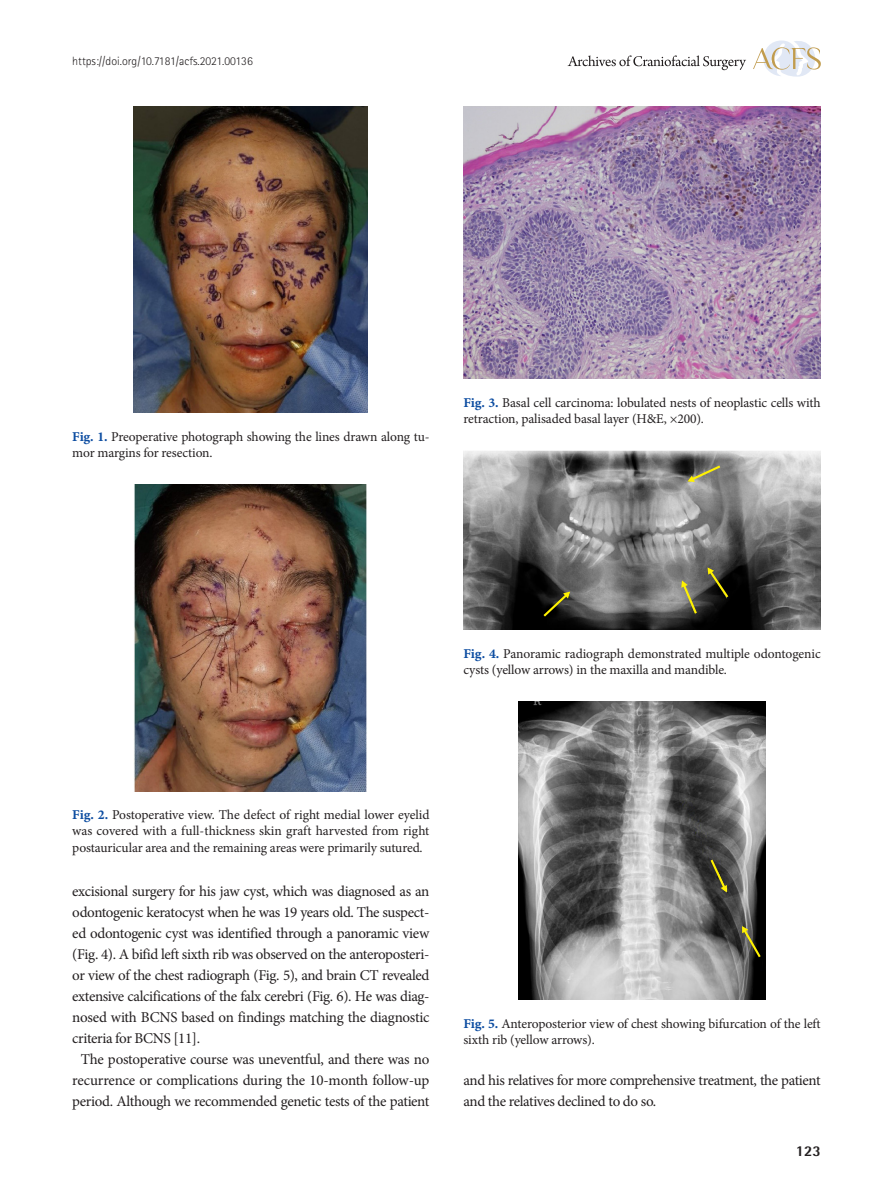
<style>
.page{position:relative;width:893px;height:1191px;background:#fff}
.page>*{position:absolute;margin:0;border:0;box-sizing:border-box;transform-origin:0 0}
.본문{font:15px/21px "Minion Pro";letter-spacing:-.025em;color:#231f20;text-align:justify}
.t1{font:800 15px "Rotis Semi Sans Std";color:#231f20}
.표그림제목{font:13.5px/16.2px "Minion Pro";letter-spacing:-.01em;color:#231f20}
.t2{font:300 12px "Rotis Sans Serif Std";color:#231f20}
.s1{font-family:"Minion Pro Bold Capt";color:#0d4da1}
</style>
<div class="page">
<svg style="left:753px;top:40px;width:68px;height:37px"></svg>
<svg style="left:568px;top:55px;width:178px;height:15px"></svg>
<img style="left:134px;top:106px;width:234px;height:306px">
<img style="left:463px;top:106px;width:358px;height:272px">
<img style="left:463px;top:451px;width:358px;height:178px">
<img style="left:134px;top:485px;width:233px;height:306px">
<img style="left:519px;top:702px;width:246px;height:297px">
<svg style="left:708px;top:567px;width:20px;height:30px"></svg>
<svg style="left:681px;top:580px;width:16px;height:33px"></svg>
<svg style="left:543px;top:591px;width:27px;height:25px"></svg>
<svg style="left:688px;top:465px;width:32px;height:17px"></svg>
<svg style="left:742px;top:926px;width:19px;height:31px"></svg>
<svg style="left:711px;top:859px;width:16px;height:33px"></svg>
<p class="t2" style="left:72px;top:54px;width:182px">https://doi.org/10.7181/acfs.2021.00136</p>
<p class="표그림제목" style="left:72px;top:428px;width:359px"><span class="s1">Fig. 1.</span> Preoperative photograph showing the lines drawn along tu&shy;mor margins for resection.</p>
<p class="표그림제목" style="left:463px;top:394px;width:359px"><span class="s1">Fig. 3.</span> Basal cell carcinoma: lobulated nests of neoplastic cells with retraction, palisaded basal layer (H&amp;E, ×200).</p>
<p class="표그림제목" style="left:463px;top:645px;width:359px"><span class="s1">Fig. 4.</span> Panoramic radiograph demonstrated multiple odontogenic cysts (yellow arrows) in the maxilla and mandible.</p>
<p class="표그림제목" style="left:72px;top:807px;width:359px;text-align:justify"><span class="s1">Fig. 2.</span> Postoperative view. The defect of right medial lower eyelid was covered with a full-thickness skin graft harvested from right postauricular area and the remaining areas were primarily sutured.</p>
<p class="본문" style="left:72px;top:880px;width:359px">excisional surgery for his jaw cyst, which was diagnosed as an odontogenic keratocyst when he was 19 years old. The suspect&shy;ed odontogenic cyst was identified through a panoramic view (Fig. 4). A bifid left sixth rib was observed on the anteroposteri&shy;or view of the chest radiograph (Fig. 5), and brain CT revealed extensive calcifications of the falx cerebri (Fig. 6). He was diag&shy;nosed with BCNS based on findings matching the diagnostic criteria for BCNS [11].</p>
<p class="본문" style="left:72px;top:1048px;width:359px;text-align:center">The postoperative course was uneventful, and there was no recurrence or complications during the 10-month follow-up period. Although we recommended genetic tests of the patient</p>
<p class="표그림제목" style="left:463px;top:1015px;width:359px"><span class="s1">Fig. 5.</span> Anteroposterior view of chest showing bifurcation of the left sixth rib (yellow arrows).</p>
<p class="본문" style="left:463px;top:1069px;width:359px">and his relatives for more comprehensive treatment, the patient and the relatives declined to do so.</p>
<p class="t1" style="left:796px;top:1141px;width:27px">123</p>
</div>
